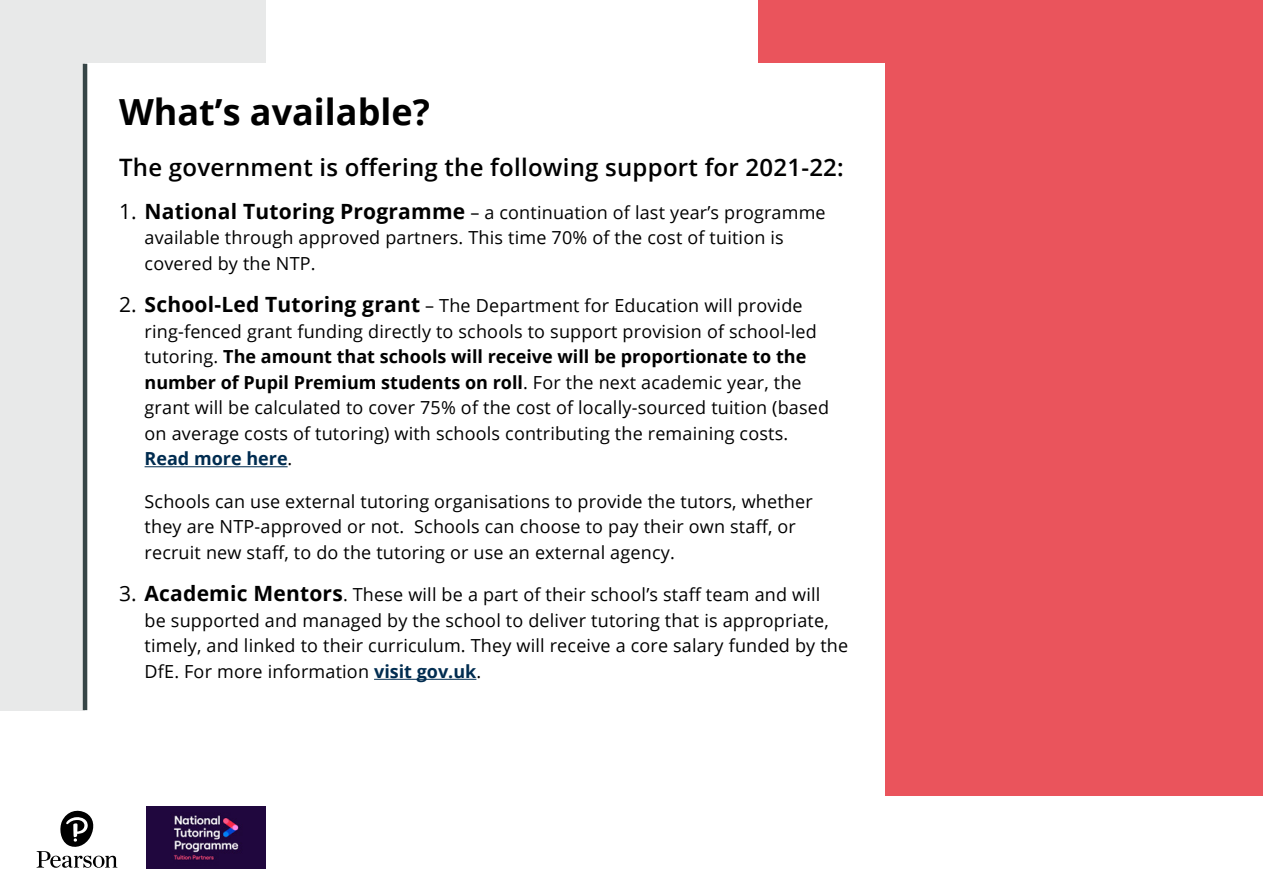
<style>
.page{position:relative;width:1263px;height:893px;background:#fff}
.page>*{position:absolute;margin:0;border:0;box-sizing:border-box;transform-origin:0 0}
.subhead{font:700 36px "Open Sans";color:#000}
.body{font:600 24px "Open Sans";letter-spacing:.01em;color:#000}
.body-2{font:18px/25.5px "Open Sans";letter-spacing:.01em;color:#000}
.s1{font-size:21px}
.s2{font-weight:700;font-size:21px}
.s3{font-weight:700}
.s4{font-weight:700;color:#002c50}
</style>
<div class="page">
<img style="left:146px;top:806px;width:119px;height:63px">
<svg style="left:37px;top:810px;width:80px;height:58px"></svg>
<div style="left:758px;top:0;width:505px;height:64px;background:#ea545c"></div>
<div style="left:0;top:0;width:265px;height:710px;background:#e8e9e9"></div>
<div style="left:85px;top:64px;width:800px;height:663px;background:#fff"></div>
<hr style="left:145px;top:466px;width:143px;height:1px;background:#002c50">
<hr style="left:374px;top:679px;width:102px;height:1px;background:#002c50">
<div style="left:885px;top:0;width:378px;height:795px;background:#ea545c"></div>
<hr style="left:83px;top:64px;width:4px;height:646px;background:#364546">
<p class="subhead" style="left:119px;top:87px;width:312px">What’s available?</p>
<p class="body" style="left:119px;top:151px;width:726px">The government is offering the following support for 2021-22:</p>
<p class="body-2" style="left:145px;top:199px;width:683px;text-indent:-26px"><span class="s1">1.</span> <span class="s2">National Tutoring Programme</span> – a continuation of last year’s programme available through approved partners. This time 70% of the cost of tuition is covered by the NTP.</p>
<p class="body-2" style="left:145px;top:293px;width:686px;text-indent:-26px"><span class="s1">2.</span> <span class="s2">School-Led Tutoring grant</span> – The Department for Education will provide ring-fenced grant funding directly to schools to support provision of school-led tutoring. <span class="s3">The amount that schools will receive will be proportionate to the number of Pupil Premium students on roll</span>. For the next academic year, the grant will be calculated to cover 75% of the cost of locally-sourced tuition (based on average costs of tutoring) with schools contributing the remaining costs.<br><span class="s4">Read more here</span>.</p>
<p class="body-2" style="left:145px;top:488px;width:670px">Schools can use external tutoring organisations to provide the tutors, whether they are NTP-approved or not. Schools can choose to pay their own staff, or recruit new staff, to do the tutoring or use an external agency.</p>
<p class="body-2" style="left:145px;top:582px;width:705px;text-indent:-26px"><span class="s1">3.</span> <span class="s2">Academic Mentors</span>. These will be a part of their school’s staff team and will<br>be supported and managed by the school to deliver tutoring that is appropriate, timely, and linked to their curriculum. They will receive a core salary funded by the DfE. For more information <span class="s4">visit gov.uk</span>.</p>
</div>
